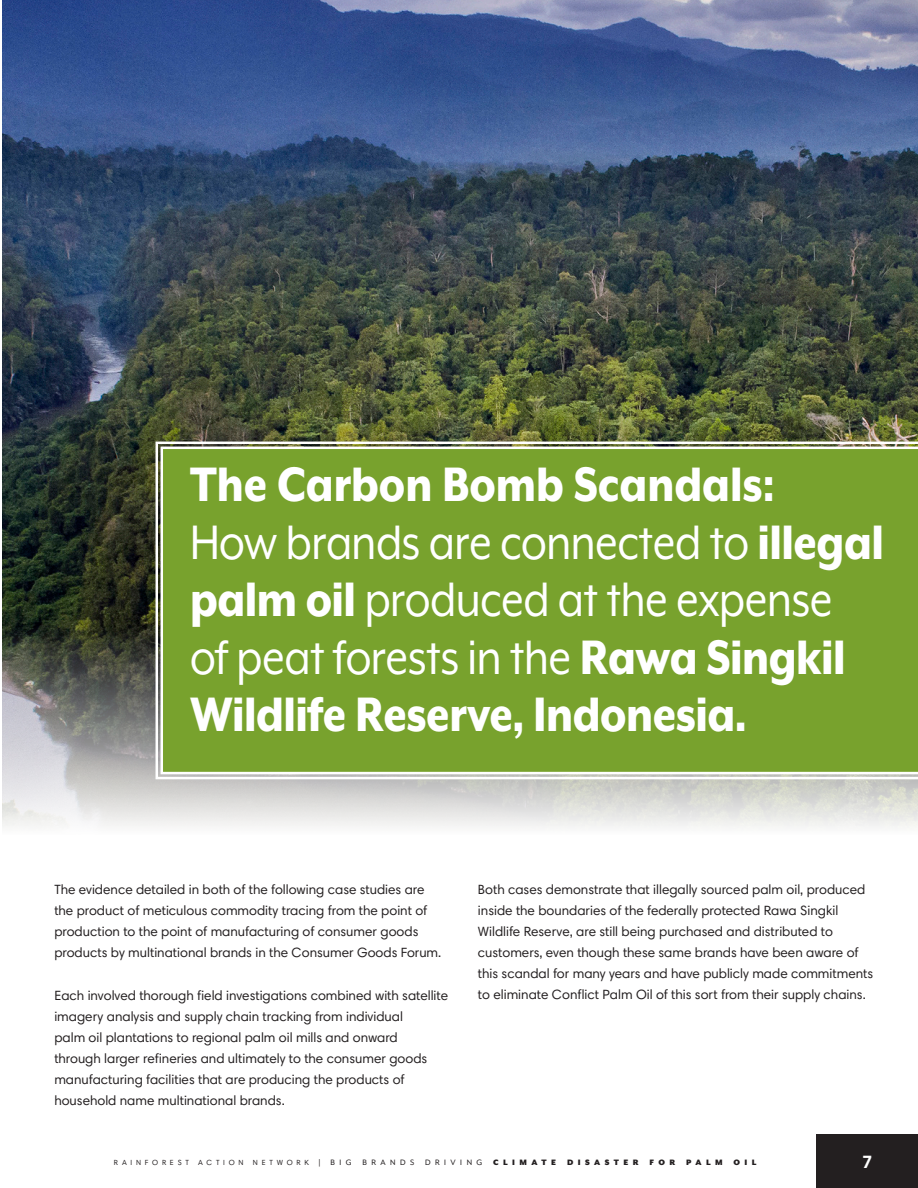
<style>
.page{position:relative;width:918px;height:1188px;background:#fff}
.page>*{position:absolute;margin:0;border:0;box-sizing:border-box;transform-origin:0 0}
.Main_Section_Headers{font:800 55.65px/57.6px "Mr Eaves XL Mod OT";letter-spacing:-.01em;color:#fff;scale:.86 1}
.t1{font:700 18px "Harmonia Sans Std";color:#fff}
.Reduced_Body_Text{font:13.5px/21px "Harmonia Sans Std";color:#231f20}
.t2{font:900 9px "Mr Eaves XL Mod OT";letter-spacing:.5em;color:#231f20}
.t3{font:7.5px "Harmonia Sans Std";letter-spacing:.5em;color:#231f20}
.s1{font-weight:400}
.s2{font-family:"Harmonia Sans Std";font-weight:400;font-size:7.5px}
</style>
<div class="page">
<img style="left:2px;top:0;width:916px;height:827px">
<img style="left:154px;top:440px;width:764px;height:341px">
<div style="left:159px;top:445px;width:759px;height:331px;background:#78a22d"></div>
<div style="left:816px;top:1134px;width:102px;height:54px;background:#231f20"></div>
<p class="Main_Section_Headers" style="left:190px;top:455px;width:808px">The Carbon Bomb Scandals:<br><span class="s1">How brands are connected to</span> illegal palm oil <span class="s1">produced at the expense of peat forests in the</span> Rawa Singkil<br>Wildlife Reserve, Indonesia.</p>
<p class="Reduced_Body_Text" style="left:54px;top:879px;width:388px">The evidence detailed in both of the following case studies are the product of meticulous commodity tracing from the point of production to the point of manufacturing of consumer goods products by multinational brands in the Consumer Goods Forum.</p>
<p class="Reduced_Body_Text" style="left:54px;top:985px;width:395px">Each involved thorough field investigations combined with satellite imagery analysis and supply chain tracking from individual<br>palm oil plantations to regional palm oil mills and onward<br>through larger refineries and ultimately to the consumer goods manufacturing facilities that are producing the products of household name multinational brands.</p>
<p class="Reduced_Body_Text" style="left:478px;top:879px;width:397px">Both cases demonstrate that illegally sourced palm oil, produced inside the boundaries of the federally protected Rawa Singkil Wildlife Reserve, are still being purchased and distributed to customers, even though these same brands have been aware of this scandal for many years and have publicly made commitments to eliminate Conflict Palm Oil of this sort from their supply chains.</p>
<p class="t3" style="left:114px;top:1157px;width:76px">RAINFOREST</p>
<p class="t3" style="left:198px;top:1157px;width:47px">ACTION</p>
<p class="t3" style="left:253px;top:1157px;width:57px">NETWORK</p>
<p class="t2" style="left:318px;top:1157px;width:440px"><span class="s2">|</span> <span class="s1">BIG BRANDS DRIVING</span> CLIMATE DISASTER FOR PALM OIL</p>
<h2 class="t1" style="left:862px;top:1150px;width:12px">7</h2>
</div>
